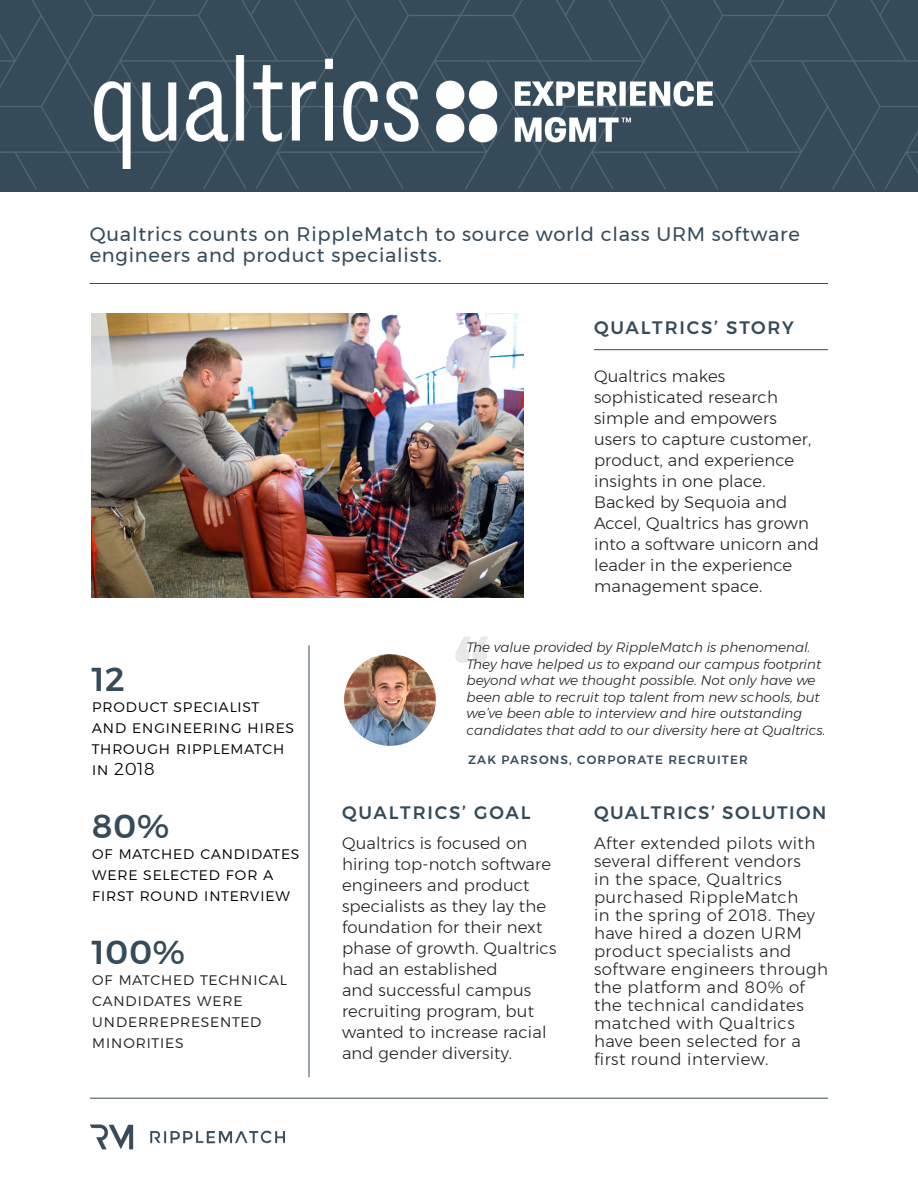
<style>
.page{position:relative;width:918px;height:1188px;background:#fff}
.page>*{position:absolute;margin:0;border:0;box-sizing:border-box;transform-origin:0 0}
.t1{font:500 108px "Montserrat";color:#231f20}
.t2{font:500 33px "Montserrat";letter-spacing:.02em;color:#364b5a}
.t3{font:19.5px/21px "Montserrat";letter-spacing:.04em;color:#364b5a}
.t4{font:500 18px "Montserrat";letter-spacing:.085em;color:#364b5a}
.t5{font:300 17.25px/21px "Montserrat";letter-spacing:.02em;color:#000}
.t6{font:300 17.25px/21px "Montserrat";letter-spacing:.02em;color:#231f20}
.t7{font:300 16.5px/21px "Montserrat";letter-spacing:.01em;color:#231f20}
.t8{font:300 16.5px/18px "Montserrat";letter-spacing:.03em;color:#231f20}
.t9{font:italic 300 13.5px/16.5px "Montserrat";color:#231f20}
.t10{font:500 12px "Montserrat";letter-spacing:.1em;color:#364b5a}
</style>
<div class="page">
<hr style="left:594px;top:349px;width:234px;height:1px;background:#364b5a">
<hr style="left:309px;top:645px;width:1px;height:432px;background:#364b5a">
<img style="left:92px;top:314px;width:432px;height:284px">
<img style="left:90px;top:1124px;width:194px;height:26px">
<hr style="left:90px;top:1098px;width:738px;height:1px;background:#364b5a">
<img style="left:344px;top:654px;width:92px;height:92px;border-radius:46px">
<hr style="left:90px;top:283px;width:738px;height:1px;background:#364b5a">
<img style="left:1px;top:0;width:917px;height:188px">
<p class="t3" style="left:90px;top:223px;width:712px">Qualtrics counts on RippleMatch to source world class URM software engineers and product specialists.</p>
<p class="t4" style="left:594px;top:313px;width:201px">QUALTRICS’ STORY</p>
<p class="t2" style="left:92px;top:653px;width:34px">12</p>
<p class="t5" style="left:92px;top:695px;width:204px">product specialist and engineering hires through ripplematch in 2018</p>
<p class="t2" style="left:92px;top:800px;width:79px">80%</p>
<p class="t5" style="left:92px;top:842px;width:209px">of matched candidates were selected for a first round interview</p>
<p class="t2" style="left:92px;top:926px;width:95px">100%</p>
<p class="t6" style="left:92px;top:968px;width:197px">of matched technical candidates were underrepresented minorities</p>
<p class="t7" style="left:594px;top:365px;width:226px">Qualtrics makes sophisticated research simple and empowers users to capture customer, product, and experience insights in one place.<br>Backed by Sequoia and<br>Accel, Qualtrics has grown into a software unicorn and leader in the experience management space.</p>
<h1 class="t1" style="left:452px;top:594px;width:43px">“</h1>
<p class="t9" style="left:467px;top:639px;width:360px">The value provided by RippleMatch is phenomenal.<br>They have helped us to expand our campus footprint beyond what we thought possible. Not only have we been able to recruit top talent from new schools, but we’ve been able to interview and hire outstanding candidates that add to our diversity here at Qualtrics.</p>
<p class="t10" style="left:468px;top:750px;width:281px">ZAK PARSONS, CORPORATE RECRUITER</p>
<p class="t4" style="left:342px;top:799px;width:190px">QUALTRICS’ GOAL</p>
<p class="t7" style="left:342px;top:833px;width:216px">Qualtrics is focused on hiring top-notch software engineers and product specialists as they lay the foundation for their next phase of growth. Qualtrics had an established<br>and successful campus recruiting program, but wanted to increase racial and gender diversity.</p>
<p class="t4" style="left:594px;top:799px;width:234px">QUALTRICS’ SOLUTION</p>
<p class="t8" style="left:594px;top:834px;width:236px">After extended pilots with several different vendors<br>in the space, Qualtrics purchased RippleMatch<br>in the spring of 2018. They have hired a dozen URM product specialists and software engineers through the platform and 80% of the technical candidates matched with Qualtrics have been selected for a first round interview.</p>
</div>
